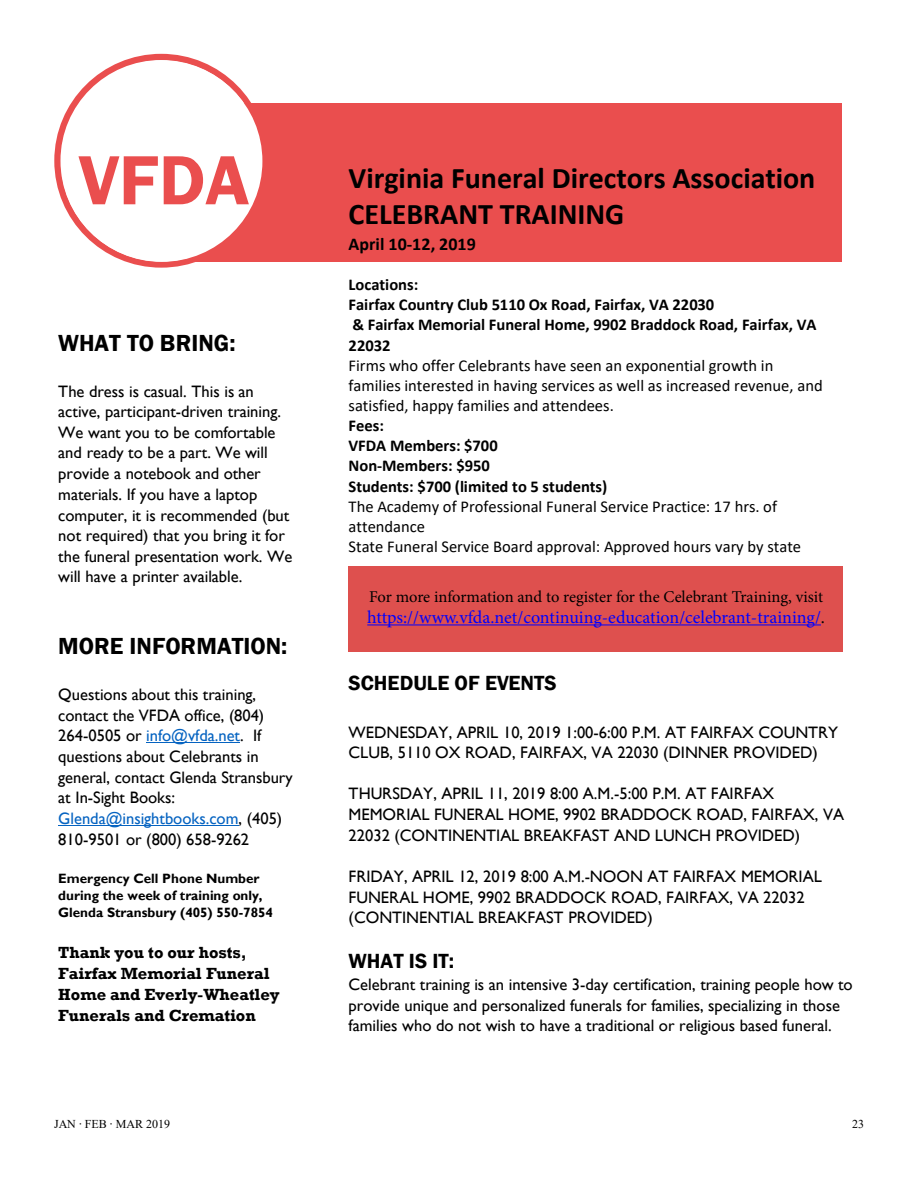
<style>
.page{position:relative;width:918px;height:1188px;background:#fff}
.page>*{position:absolute;margin:0;border:0;box-sizing:border-box;transform-origin:0 0}
.t1{font:600 72px "Franklin Gothic";color:#ea4e4e}
.t2{font:700 30px/36.8px "Calibri";color:#000}
.t3{font:600 24px "Franklin Gothic";color:#000}
.t4{font:600 21px "Franklin Gothic";color:#000}
.t5{font:18px "Minion Pro";color:#00f}
.t6{font:700 18px "Calibri";letter-spacing:.005em;color:#000}
.t7{font:16.5px/20.7px "Gill Sans";color:#000}
.t8{font:16.5px/20.1px "Calibri";color:#000}
.t9{font:700 16.5px/20.1px "Calibri";letter-spacing:-.005em;color:#000}
.t10{font:700 16.5px/20.9px "Rockwell";color:#000}
.t11{font:16.5px "Minion Pro";letter-spacing:-.005em;color:#000}
.t12{font:700 13.5px/17px "Gill Sans";color:#000}
.t13{font:12px "Times New Roman";color:#000}
.s1{color:#0563c1}
.s2{color:#000}
.s3{font-family:"Minion Pro"}
</style>
<div class="page">
<div style="left:188px;top:103px;width:654px;height:159px;background:#ea4e4e"></div>
<svg style="left:54px;top:54px;width:209px;height:214px"></svg>
<div style="left:61px;top:61px;width:201px;height:201px;background:#fff;border-radius:50%"></div>
<hr style="left:146px;top:743px;width:94px;height:1px;background:#0563c1">
<hr style="left:58px;top:825px;width:181px;height:1px;background:#0563c1">
<div style="left:349px;top:566px;width:494px;height:86px;background:#de504e"></div>
<hr style="left:367px;top:625px;width:454px;height:1px;background:#00f">
<h1 class="t1" style="left:79px;top:136px;width:172px">VFDA</h1>
<h3 class="t3" style="left:58px;top:328px;width:179px">WHAT TO BRING:</h3>
<p class="t7" style="left:58px;top:381px;width:236px">The dress is casual. This is an active, participant-driven training.<br>We want you to be comfortable and ready to be a part. We will provide a notebook and other materials. If you have a laptop computer, it is recommended (but not required) that you bring it for the funeral presentation work. We will have a printer available.</p>
<h3 class="t3" style="left:58px;top:631px;width:231px">MORE INFORMATION:</h3>
<p class="t7" style="left:58px;top:684px;width:236px">Questions about this training, contact the VFDA office, (804)<br>264-0505 or <span class="s1">info@vfda.net</span>. If questions about Celebrants in general, contact Glenda Stransbury at In-Sight Books:<br><span class="s1">Glenda@insightbooks.com</span>, (405)<br>810-9501 or (800) 658-9262</p>
<p class="t12" style="left:58px;top:870px;width:216px">Emergency Cell Phone Number during the week of training only,<br>Glenda Stransbury (405) 550-7854</p>
<p class="t10" style="left:58px;top:942px;width:223px">Thank you to our hosts,<br>Fairfax Memorial Funeral<br>Home and Everly-Wheatley<br>Funerals and Cremation</p>
<h2 class="t2" style="left:349px;top:159px;width:468px">Virginia Funeral Directors Association<br>CELEBRANT TRAINING</h2>
<p class="t6" style="left:349px;top:231px;width:129px">April 10-12, 2019</p>
<p class="t9" style="left:349px;top:274px;width:469px">Locations:<br>Fairfax Country Club 5110 Ox Road, Fairfax, VA 22030<br>&amp; Fairfax Memorial Funeral Home, 9902 Braddock Road, Fairfax, VA 22032</p>
<p class="t8" style="left:349px;top:355px;width:476px">Firms who offer Celebrants have seen an exponential growth in families interested in having services as well as increased revenue, and satisfied, happy families and attendees.</p>
<p class="t9" style="left:349px;top:415px;width:260px">Fees:<br>VFDA Members: $700<br>Non-Members: $950<br>Students: $700 (limited to 5 students)</p>
<p class="t8" style="left:349px;top:496px;width:454px">The Academy of Professional Funeral Service Practice: 17 hrs. of attendance<br>State Funeral Service Board approval: Approved hours vary by state</p>
<p class="t11" style="left:369px;top:585px;width:455px">For more information and to register for the Celebrant Training, visit</p>
<p class="t5" style="left:367px;top:605px;width:459px">https://www.vfda.net/continuing-education/celebrant-training/<span class="s2">.</span></p>
<p class="t4" style="left:349px;top:670px;width:210px">SCHEDULE OF EVENTS</p>
<p class="t7" style="left:349px;top:722px;width:491px">WEDNESDAY, APRIL 10, 2019 1:00-6:00 P.M. AT FAIRFAX COUNTRY<br>CLUB, 5110 OX ROAD, FAIRFAX, VA 22030 (DINNER PROVIDED)</p>
<p class="t7" style="left:349px;top:784px;width:497px">THURSDAY, APRIL 11, 2019 8:00 A.M.-5:00 P.M. AT FAIRFAX<br>MEMORIAL FUNERAL HOME, 9902 BRADDOCK ROAD, FAIRFAX, VA<br>22032 (CONTINENTIAL BREAKFAST AND LUNCH PROVIDED)</p>
<p class="t7" style="left:349px;top:866px;width:475px">FRIDAY, APRIL 12, 2019 8:00 A.M.-NOON AT FAIRFAX MEMORIAL<br>FUNERAL HOME, 9902 BRADDOCK ROAD, FAIRFAX, VA 22032 (CONTINENTIAL BREAKFAST PROVIDED)</p>
<p class="t4" style="left:349px;top:948px;width:107px">WHAT IS IT:</p>
<p class="t7" style="left:349px;top:974px;width:506px">Celebrant training is an intensive 3-day certification, training people how to provide unique and personalized funerals for families, specializing in those families who do not wish to have a traditional or religious based funeral.</p>
<p class="t13" style="left:54px;top:1116px;width:118px">JAN <span class="s3">·</span> FEB <span class="s3">·</span> MAR 2019</p>
<p class="t13" style="left:852px;top:1115px;width:13px">23</p>
</div>
